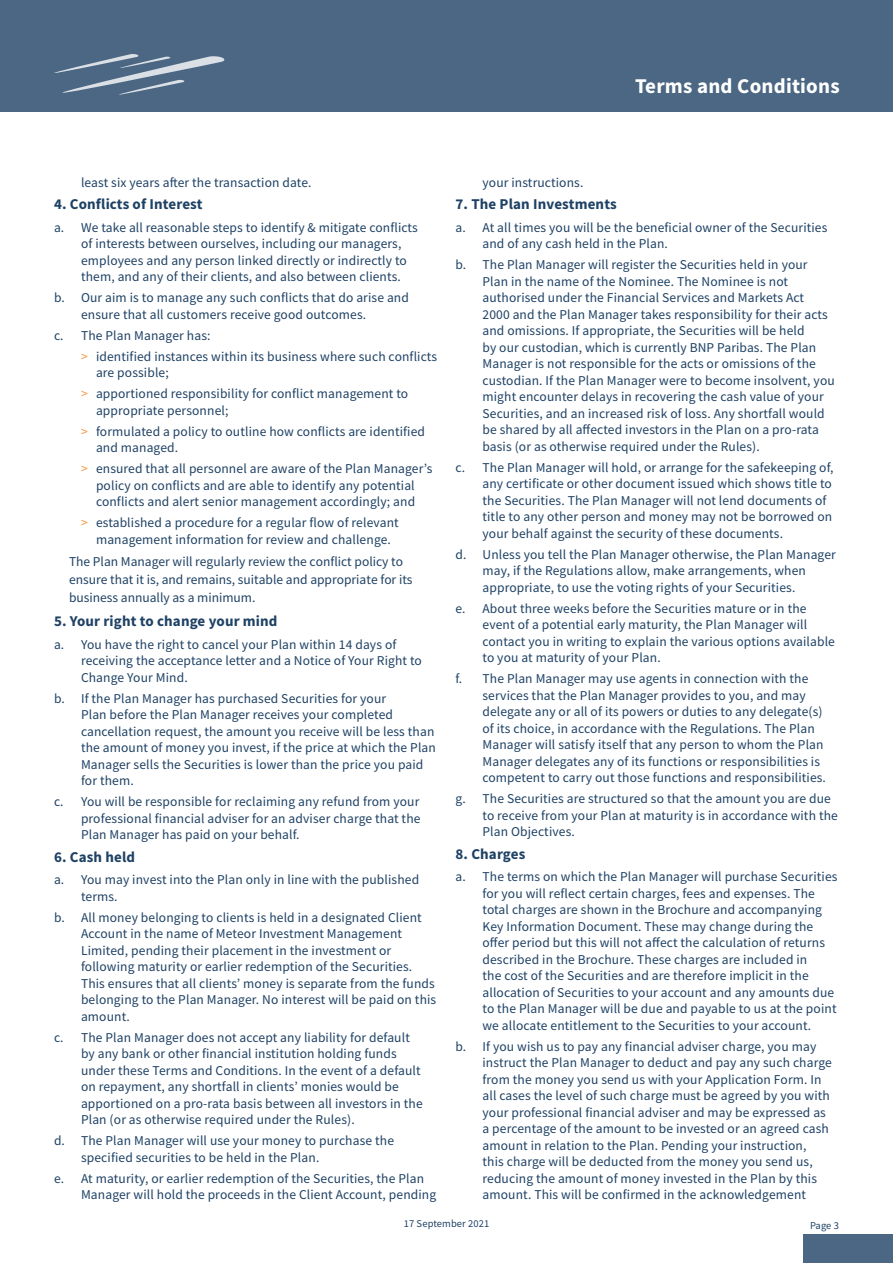
<style>
.page{position:relative;width:893px;height:1263px;background:#fff}
.page>*{position:absolute;margin:0;border:0;box-sizing:border-box;transform-origin:0 0}
.t1{font:700 21px "Source Sans Pro";letter-spacing:.01em;color:#fff}
.T_C_sub_heading{font:700 15px "Source Sans Pro";letter-spacing:.01em;color:#1e4164}
.T_C_text{font:13.5px/16.5px "Source Sans Pro";letter-spacing:.01em;color:#1e4164}
.t2{font:10.5px "Source Sans Pro";letter-spacing:.01em;color:#1e4164}
.s1{color:#fb943e}
</style>
<div class="page">
<div style="left:1px;top:0;width:892px;height:112px;background:#4b6783"></div>
<hr style="left:0;top:0;width:1px;height:112px;background:#4b6783">
<svg style="left:54px;top:54px;width:171px;height:41px"></svg>
<div style="left:803px;top:1234px;width:90px;height:29px;background:#4b6783"></div>
<h1 class="t1" style="left:635px;top:72px;width:206px">Terms and Conditions</h1>
<p class="T_C_text" style="left:81px;top:174px;width:232px">least six years after the transaction date.</p>
<p class="T_C_sub_heading" style="left:54px;top:194px;width:150px">4. Conflicts of Interest</p>
<p class="T_C_text" style="left:81px;top:219px;width:338px;text-indent:-27px">a. We take all reasonable steps to identify &amp; mitigate conflicts of interests between ourselves, including our managers, employees and any person linked directly or indirectly to them, and any of their clients, and also between clients.</p>
<p class="T_C_text" style="left:81px;top:289px;width:329px;text-indent:-27px">b. Our aim is to manage any such conflicts that do arise and ensure that all customers receive good outcomes.</p>
<p class="T_C_text" style="left:54px;top:327px;width:158px">c. The Plan Manager has:</p>
<p class="T_C_text" style="left:96px;top:348px;width:343px;text-indent:-15px"><span class="s1">&gt;</span> identified instances within its business where such conflicts are possible;</p>
<p class="T_C_text" style="left:96px;top:385px;width:314px;text-indent:-15px"><span class="s1">&gt;</span> apportioned responsibility for conflict management to appropriate personnel;</p>
<p class="T_C_text" style="left:96px;top:423px;width:331px;text-indent:-15px"><span class="s1">&gt;</span> formulated a policy to outline how conflicts are identified and managed.</p>
<p class="T_C_text" style="left:81px;top:460px;width:353px;text-align:center"><span class="s1">&gt;</span> ensured that all personnel are aware of the Plan Manager’s policy on conflicts and are able to identify any potential conflicts and alert senior management accordingly; and</p>
<p class="T_C_text" style="left:81px;top:514px;width:319px;text-align:center"><span class="s1">&gt;</span> established a procedure for a regular flow of relevant management information for review and challenge.</p>
<p class="T_C_text" style="left:69px;top:553px;width:345px;line-height:18px">The Plan Manager will regularly review the conflict policy to ensure that it is, and remains, suitable and appropriate for its business annually as a minimum.</p>
<p class="T_C_sub_heading" style="left:54px;top:611px;width:225px">5. Your right to change your mind</p>
<p class="T_C_text" style="left:81px;top:636px;width:342px;text-indent:-27px">a. You have the right to cancel your Plan within 14 days of receiving the acceptance letter and a Notice of Your Right to<br>Change Your Mind.</p>
<p class="T_C_text" style="left:81px;top:690px;width:356px;text-indent:-27px">b. If the Plan Manager has purchased Securities for your<br>Plan before the Plan Manager receives your completed cancellation request, the amount you receive will be less than the amount of money you invest, if the price at which the Plan Manager sells the Securities is lower than the price you paid for them.</p>
<p class="T_C_text" style="left:81px;top:793px;width:341px;text-align:justify;text-indent:-27px">c. You will be responsible for reclaiming any refund from your professional financial adviser for an adviser charge that the Plan Manager has paid on your behalf.</p>
<p class="T_C_sub_heading" style="left:54px;top:847px;width:83px">6. Cash held</p>
<p class="T_C_text" style="left:81px;top:871px;width:340px;text-indent:-27px">a. You may invest into the Plan only in line with the published terms.</p>
<p class="T_C_text" style="left:81px;top:909px;width:357px;text-indent:-27px">b. All money belonging to clients is held in a designated Client Account in the name of Meteor Investment Management Limited, pending their placement in the investment or following maturity or earlier redemption of the Securities.<br>This ensures that all clients’ money is separate from the funds belonging to the Plan Manager. No interest will be paid on this amount.</p>
<p class="T_C_text" style="left:81px;top:1029px;width:343px;text-indent:-27px">c. The Plan Manager does not accept any liability for default by any bank or other financial institution holding funds under these Terms and Conditions. In the event of a default on repayment, any shortfall in clients’ monies would be apportioned on a pro-rata basis between all investors in the Plan (or as otherwise required under the Rules).</p>
<p class="T_C_text" style="left:81px;top:1132px;width:315px;text-indent:-27px">d. The Plan Manager will use your money to purchase the specified securities to be held in the Plan.</p>
<p class="T_C_text" style="left:81px;top:1170px;width:357px;text-indent:-27px">e. At maturity, or earlier redemption of the Securities, the Plan<br>Manager will hold the proceeds in the Client Account, pending</p>
<p class="T_C_text" style="left:482px;top:174px;width:102px">your instructions.</p>
<p class="T_C_sub_heading" style="left:455px;top:194px;width:163px">7. The Plan Investments</p>
<p class="T_C_text" style="left:482px;top:219px;width:346px;text-indent:-27px">a. At all times you will be the beneficial owner of the Securities and of any cash held in the Plan.</p>
<p class="T_C_text" style="left:482px;top:256px;width:354px;text-indent:-27px">b. The Plan Manager will register the Securities held in your Plan in the name of the Nominee. The Nominee is not authorised under the Financial Services and Markets Act 2000 and the Plan Manager takes responsibility for their acts and omissions. If appropriate, the Securities will be held<br>by our custodian, which is currently BNP Paribas. The Plan Manager is not responsible for the acts or omissions of the custodian. If the Plan Manager were to become insolvent, you might encounter delays in recovering the cash value of your Securities, and an increased risk of loss. Any shortfall would be shared by all affected investors in the Plan on a pro-rata basis (or as otherwise required under the Rules).</p>
<p class="T_C_text" style="left:482px;top:459px;width:352px;text-indent:-27px">c. The Plan Manager will hold, or arrange for the safekeeping of, any certificate or other document issued which shows title to the Securities. The Plan Manager will not lend documents of title to any other person and money may not be borrowed on your behalf against the security of these documents.</p>
<p class="T_C_text" style="left:482px;top:546px;width:355px;text-indent:-27px">d. Unless you tell the Plan Manager otherwise, the Plan Manager may, if the Regulations allow, make arrangements, when appropriate, to use the voting rights of your Securities.</p>
<p class="T_C_text" style="left:482px;top:600px;width:354px;text-indent:-27px">e. About three weeks before the Securities mature or in the event of a potential early maturity, the Plan Manager will contact you in writing to explain the various options available to you at maturity of your Plan.</p>
<p class="T_C_text" style="left:482px;top:670px;width:345px;text-indent:-27px">f. The Plan Manager may use agents in connection with the services that the Plan Manager provides to you, and may delegate any or all of its powers or duties to any delegate(s) of its choice, in accordance with the Regulations. The Plan Manager will satisfy itself that any person to whom the Plan Manager delegates any of its functions or responsibilities is competent to carry out those functions and responsibilities.</p>
<p class="T_C_text" style="left:482px;top:790px;width:357px;text-indent:-27px">g. The Securities are structured so that the amount you are due to receive from your Plan at maturity is in accordance with the<br>Plan Objectives.</p>
<p class="T_C_sub_heading" style="left:455px;top:843px;width:71px">8. Charges</p>
<p class="T_C_text" style="left:482px;top:868px;width:356px;text-indent:-27px">a. The terms on which the Plan Manager will purchase Securities for you will reflect certain charges, fees and expenses. The total charges are shown in the Brochure and accompanying Key Information Document. These may change during the offer period but this will not affect the calculation of returns described in the Brochure. These charges are included in<br>the cost of the Securities and are therefore implicit in the allocation of Securities to your account and any amounts due to the Plan Manager will be due and payable to us at the point we allocate entitlement to the Securities to your account.</p>
<p class="T_C_text" style="left:482px;top:1038px;width:351px;text-indent:-27px">b. If you wish us to pay any financial adviser charge, you may instruct the Plan Manager to deduct and pay any such charge from the money you send us with your Application Form. In all cases the level of such charge must be agreed by you with your professional financial adviser and may be expressed as a percentage of the amount to be invested or an agreed cash amount in relation to the Plan. Pending your instruction,<br>this charge will be deducted from the money you send us, reducing the amount of money invested in the Plan by this amount. This will be confirmed in the acknowledgement</p>
<p class="t2" style="left:404px;top:1217px;width:87px">17 September 2021</p>
<p class="t2" style="left:810px;top:1218px;width:30px">Page 3</p>
</div>
